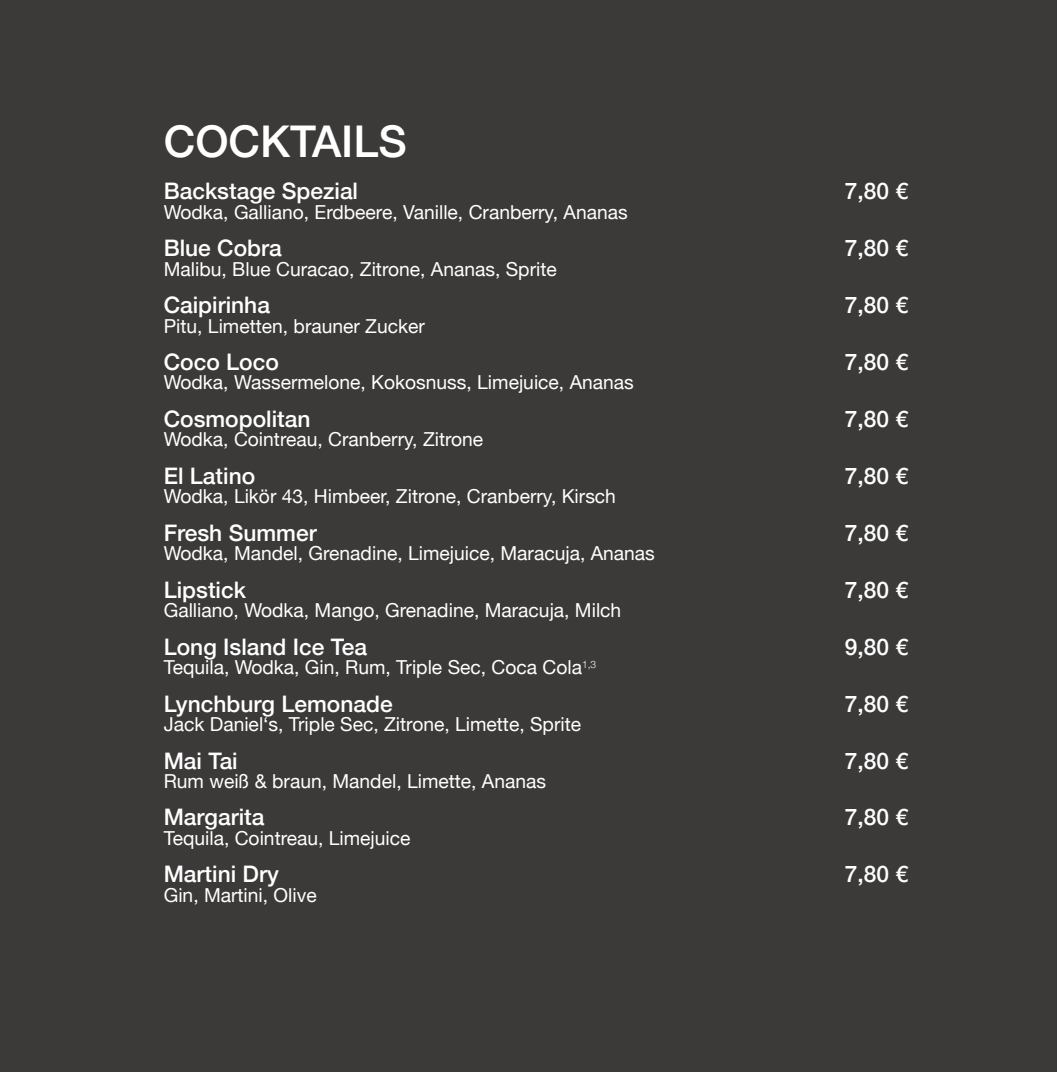
<style>
.page{position:relative;width:1057px;height:1072px;background:#fff}
.page>*{position:absolute;margin:0;border:0;box-sizing:border-box;transform-origin:0 0}
.t1{font:500 43.75px "Helvetica Neue";color:#fff}
.t2{font:500 22.75px "Helvetica Neue";color:#fff}
.t3{font:19.25px "Helvetica Neue";color:#fff}
</style>
<div class="page">
<div style="left:0;top:0;width:1057px;height:1071px;background:#3b3a39"></div>
<h1 class="t1" style="left:164px;top:106px;width:239px">Cocktails</h1>
<p class="t2" style="left:164px;top:173px;width:196px">Backstage Spezial</p>
<p class="t2" style="left:845px;top:173px;width:65px">7,80 €</p>
<p class="t3" style="left:164px;top:198px;width:465px">Wodka, Galliano, Erdbeere, Vanille, Cranberry, Ananas</p>
<p class="t2" style="left:164px;top:230px;width:120px">Blue Cobra</p>
<p class="t2" style="left:845px;top:230px;width:65px">7,80 €</p>
<p class="t3" style="left:164px;top:255px;width:394px">Malibu, Blue Curacao, Zitrone, Ananas, Sprite</p>
<p class="t2" style="left:164px;top:287px;width:108px">Caipirinha</p>
<p class="t2" style="left:845px;top:287px;width:65px">7,80 €</p>
<p class="t3" style="left:164px;top:312px;width:263px">Pitu, Limetten, brauner Zucker</p>
<p class="t2" style="left:164px;top:344px;width:117px">Coco Loco</p>
<p class="t2" style="left:845px;top:344px;width:65px">7,80 €</p>
<p class="t3" style="left:164px;top:369px;width:471px">Wodka, Wassermelone, Kokosnuss, Limejuice, Ananas</p>
<p class="t2" style="left:164px;top:400px;width:148px">Cosmopolitan</p>
<p class="t2" style="left:845px;top:400px;width:65px">7,80 €</p>
<p class="t3" style="left:164px;top:425px;width:321px">Wodka, Cointreau, Cranberry, Zitrone</p>
<p class="t2" style="left:164px;top:457px;width:93px">El Latino</p>
<p class="t2" style="left:845px;top:457px;width:65px">7,80 €</p>
<p class="t3" style="left:164px;top:482px;width:454px">Wodka, Likör 43, Himbeer, Zitrone, Cranberry, Kirsch</p>
<p class="t2" style="left:164px;top:514px;width:155px">Fresh Summer</p>
<p class="t2" style="left:845px;top:514px;width:65px">7,80 €</p>
<p class="t3" style="left:164px;top:539px;width:492px">Wodka, Mandel, Grenadine, Limejuice, Maracuja, Ananas</p>
<p class="t2" style="left:164px;top:571px;width:84px">Lipstick</p>
<p class="t2" style="left:845px;top:571px;width:65px">7,80 €</p>
<p class="t3" style="left:164px;top:596px;width:459px">Galliano, Wodka, Mango, Grenadine, Maracuja, Milch</p>
<p class="t2" style="left:164px;top:628px;width:205px">Long Island Ice Tea</p>
<p class="t2" style="left:845px;top:628px;width:65px">9,80 €</p>
<p class="t3" style="left:164px;top:653px;width:434px">Tequila, Wodka, Gin, Rum, Triple Sec, Coca Cola<sup>1,3</sup></p>
<p class="t2" style="left:164px;top:685px;width:230px">Lynchburg Lemonade</p>
<p class="t2" style="left:845px;top:685px;width:65px">7,80 €</p>
<p class="t3" style="left:164px;top:710px;width:419px">Jack Daniel‘s, Triple Sec, Zitrone, Limette, Sprite</p>
<p class="t2" style="left:164px;top:742px;width:76px">Mai Tai</p>
<p class="t2" style="left:845px;top:742px;width:65px">7,80 €</p>
<p class="t3" style="left:164px;top:767px;width:384px">Rum weiß &amp; braun, Mandel, Limette, Ananas</p>
<p class="t2" style="left:164px;top:799px;width:102px">Margarita</p>
<p class="t2" style="left:845px;top:799px;width:65px">7,80 €</p>
<p class="t3" style="left:164px;top:824px;width:248px">Tequila, Cointreau, Limejuice</p>
<p class="t2" style="left:164px;top:856px;width:117px">Martini Dry</p>
<p class="t2" style="left:845px;top:856px;width:65px">7,80 €</p>
<p class="t3" style="left:164px;top:880px;width:154px">Gin, Martini, Olive</p>
</div>
